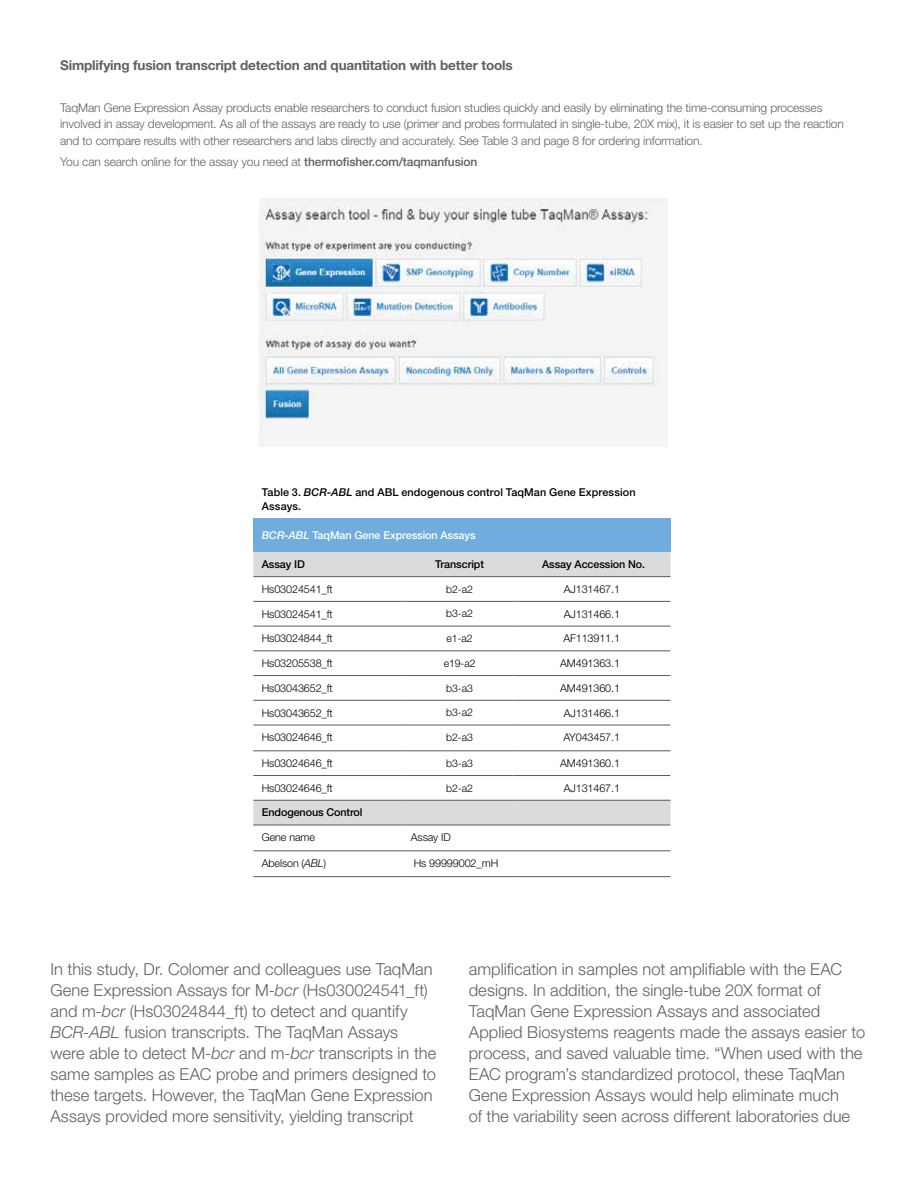
<style>
.page{position:relative;width:918px;height:1188px;background:#fff}
.page>*{position:absolute;margin:0;border:0;box-sizing:border-box;transform-origin:0 0}
.t1{font:300 16.5px/21px "Helvetica Neue LT Std";color:#5f6062}
.t2{font:700 13.5px "Helvetica Neue LT Std";letter-spacing:-.01em;color:#5f6062}
.t3{font:300 12px/16.5px "Helvetica Neue LT Std";letter-spacing:-.01em;color:#5f6062}
.t4{font:300 10.8px "Helvetica Neue LT Std";letter-spacing:-.01em;color:#000}
.t5{font:500 10.8px/14px "Helvetica Neue LT Std";letter-spacing:.01em;color:#000}
.t6{font:500 10.8px "Helvetica Neue LT Std";letter-spacing:-.01em;color:#000}
.t7{font:500 10.8px "Helvetica Neue LT Std";letter-spacing:-.01em;color:#fff}
.t8{font:300 10.5px "Helvetica Neue LT Std";letter-spacing:-.01em;color:#000}
.s1{font-weight:500}
.s2{font-style:italic}
</style>
<div class="page">
<div style="left:253px;top:519px;width:417px;height:33px;background:#70acde"></div>
<div style="left:253px;top:552px;width:417px;height:24px;background:#dadbdc"></div>
<svg style="left:253px;top:577px;width:417px;height:274px"></svg>
<hr style="left:253px;top:576px;width:149px;height:1px;background:#58595b">
<hr style="left:402px;top:576px;width:111px;height:1px;background:#58595b">
<hr style="left:513px;top:576px;width:157px;height:1px;background:#58595b">
<hr style="left:253px;top:601px;width:149px;height:1px;background:#58595b">
<hr style="left:402px;top:601px;width:111px;height:1px;background:#58595b">
<hr style="left:513px;top:601px;width:157px;height:1px;background:#58595b">
<hr style="left:253px;top:626px;width:149px;height:1px;background:#58595b">
<hr style="left:402px;top:626px;width:111px;height:1px;background:#58595b">
<hr style="left:513px;top:626px;width:157px;height:1px;background:#58595b">
<hr style="left:253px;top:651px;width:149px;height:1px;background:#58595b">
<hr style="left:402px;top:651px;width:111px;height:1px;background:#58595b">
<hr style="left:513px;top:651px;width:157px;height:1px;background:#58595b">
<hr style="left:253px;top:675px;width:149px;height:1px;background:#58595b">
<hr style="left:402px;top:675px;width:111px;height:1px;background:#58595b">
<hr style="left:513px;top:675px;width:157px;height:1px;background:#58595b">
<hr style="left:253px;top:700px;width:149px;height:1px;background:#58595b">
<hr style="left:402px;top:700px;width:111px;height:1px;background:#58595b">
<hr style="left:513px;top:700px;width:157px;height:1px;background:#58595b">
<hr style="left:253px;top:725px;width:149px;height:1px;background:#58595b">
<hr style="left:402px;top:725px;width:111px;height:1px;background:#58595b">
<hr style="left:513px;top:725px;width:157px;height:1px;background:#58595b">
<hr style="left:253px;top:751px;width:149px;height:1px;background:#58595b">
<hr style="left:402px;top:751px;width:111px;height:1px;background:#58595b">
<hr style="left:513px;top:751px;width:157px;height:1px;background:#58595b">
<hr style="left:253px;top:775px;width:149px;height:1px;background:#58595b">
<hr style="left:402px;top:775px;width:111px;height:1px;background:#58595b">
<hr style="left:513px;top:775px;width:157px;height:1px;background:#58595b">
<hr style="left:253px;top:800px;width:149px;height:1px;background:#58595b">
<hr style="left:402px;top:800px;width:111px;height:1px;background:#58595b">
<hr style="left:513px;top:800px;width:157px;height:1px;background:#58595b">
<hr style="left:253px;top:825px;width:149px;height:1px;background:#58595b">
<hr style="left:402px;top:825px;width:111px;height:1px;background:#58595b">
<hr style="left:513px;top:825px;width:157px;height:1px;background:#58595b">
<hr style="left:253px;top:851px;width:149px;height:1px;background:#58595b">
<hr style="left:402px;top:851px;width:111px;height:1px;background:#58595b">
<hr style="left:513px;top:851px;width:157px;height:1px;background:#58595b">
<hr style="left:253px;top:876px;width:149px;height:1px;background:#58595b">
<hr style="left:402px;top:876px;width:111px;height:1px;background:#58595b">
<hr style="left:513px;top:876px;width:157px;height:1px;background:#58595b">
<img style="left:257px;top:198px;width:411px;height:249px">
<p class="t2" style="left:60px;top:57px;width:454px">Simplifying fusion transcript detection and quantitation with better tools</p>
<p class="t3" style="left:60px;top:99px;width:785px">TaqMan Gene Expression Assay products enable researchers to conduct fusion studies quickly and easily by eliminating the time-consuming processes involved in assay development. As all of the assays are ready to use (primer and probes formulated in single-tube, 20X mix), it is easier to set up the reaction and to compare results with other researchers and labs directly and accurately. See Table 3 and page 8 for ordering information.</p>
<p class="t3" style="left:60px;top:153px;width:419px">You can search online for the assay you need at <span class="s1">thermofisher.com/taqmanfusion</span></p>
<p class="t5" style="left:262px;top:485px;width:375px">Table 3. <span class="s2">BCR-ABL</span> and ABL endogenous control TaqMan Gene Expression<br>Assays.</p>
<p class="t7" style="left:262px;top:529px;width:215px"><span class="s2">BCR-ABL</span> TaqMan Gene Expression Assays</p>
<p class="t6" style="left:262px;top:558px;width:45px">Assay ID</p>
<p class="t6" style="left:435px;top:558px;width:50px">Transcript</p>
<p class="t6" style="left:542px;top:558px;width:105px">Assay Accession No.</p>
<p class="t4" style="left:262px;top:582px;width:73px">Hs03024541_ft</p>
<p class="t8" style="left:446px;top:582px;width:28px">b2-a2</p>
<p class="t4" style="left:564px;top:582px;width:58px">AJ131467.1</p>
<p class="t4" style="left:262px;top:607px;width:73px">Hs03024541_ft</p>
<p class="t8" style="left:446px;top:607px;width:28px">b3-a2</p>
<p class="t4" style="left:564px;top:607px;width:58px">AJ131466.1</p>
<p class="t4" style="left:262px;top:632px;width:73px">Hs03024844_ft</p>
<p class="t8" style="left:447px;top:632px;width:28px">e1-a2</p>
<p class="t4" style="left:563px;top:632px;width:58px">AF113911.1</p>
<p class="t4" style="left:262px;top:657px;width:73px">Hs03205538_ft</p>
<p class="t8" style="left:444px;top:657px;width:33px">e19-a2</p>
<p class="t4" style="left:560px;top:657px;width:61px">AM491363.1</p>
<p class="t4" style="left:262px;top:681px;width:73px">Hs03043652_ft</p>
<p class="t8" style="left:446px;top:681px;width:28px">b3-a3</p>
<p class="t4" style="left:560px;top:681px;width:61px">AM491360.1</p>
<p class="t4" style="left:262px;top:706px;width:73px">Hs03043652_ft</p>
<p class="t8" style="left:446px;top:706px;width:28px">b3-a2</p>
<p class="t4" style="left:564px;top:706px;width:58px">AJ131466.1</p>
<p class="t4" style="left:262px;top:731px;width:73px">Hs03024646_ft</p>
<p class="t8" style="left:446px;top:731px;width:28px">b2-a3</p>
<p class="t4" style="left:563px;top:731px;width:58px">AY043457.1</p>
<p class="t4" style="left:262px;top:757px;width:73px">Hs03024646_ft</p>
<p class="t8" style="left:446px;top:757px;width:28px">b3-a3</p>
<p class="t4" style="left:560px;top:757px;width:61px">AM491360.1</p>
<p class="t4" style="left:262px;top:781px;width:73px">Hs03024646_ft</p>
<p class="t8" style="left:446px;top:781px;width:28px">b2-a2</p>
<p class="t4" style="left:564px;top:781px;width:58px">AJ131467.1</p>
<p class="t6" style="left:262px;top:806px;width:102px">Endogenous Control</p>
<p class="t4" style="left:262px;top:831px;width:55px">Gene name</p>
<p class="t4" style="left:411px;top:831px;width:41px">Assay ID</p>
<p class="t4" style="left:262px;top:857px;width:66px">Abelson (<span class="s2">ABL</span>)</p>
<p class="t4" style="left:414px;top:857px;width:86px">Hs 99999002_mH</p>
<p class="t1" style="left:51px;top:958px;width:387px">In this study, Dr. Colomer and colleagues use TaqMan Gene Expression Assays for M-<span class="s2">bcr</span> (Hs030024541_ft) and m-<span class="s2">bcr</span> (Hs03024844_ft) to detect and quantify <span class="s2">BCR-ABL</span> fusion transcripts. The TaqMan Assays were able to detect M-<span class="s2">bcr</span> and m-<span class="s2">bcr</span> transcripts in the same samples as EAC probe and primers designed to these targets. However, the TaqMan Gene Expression Assays provided more sensitivity, yielding transcript</p>
<p class="t1" style="left:469px;top:958px;width:398px">amplification in samples not amplifiable with the EAC designs. In addition, the single-tube 20X format of TaqMan Gene Expression Assays and associated Applied Biosystems reagents made the assays easier to process, and saved valuable time. “When used with the EAC program’s standardized protocol, these TaqMan Gene Expression Assays would help eliminate much<br>of the variability seen across different laboratories due</p>
</div>
